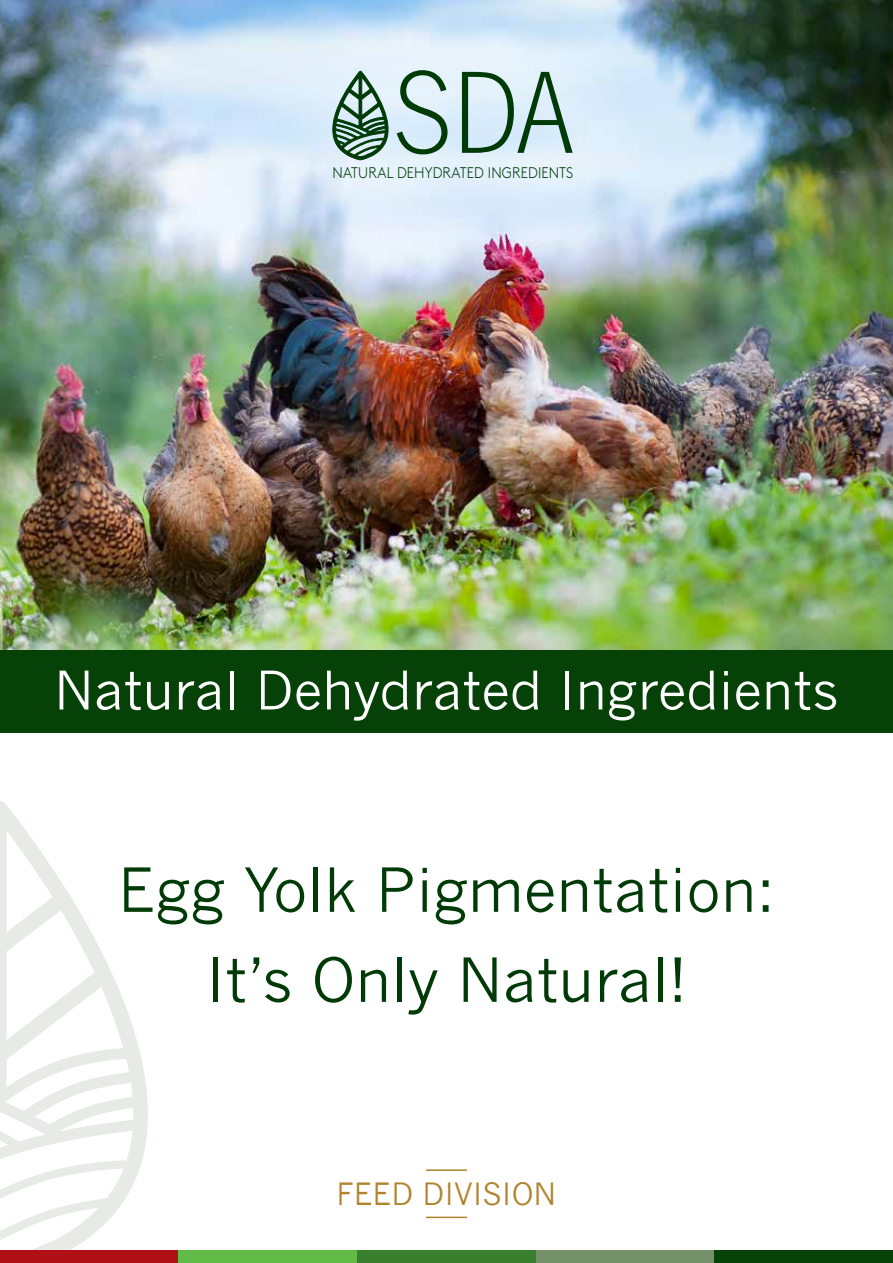
<style>
.page{position:relative;width:893px;height:1263px;background:#fff}
.page>*{position:absolute;margin:0;border:0;box-sizing:border-box;transform-origin:0 0}
.t1{font:121.35px "News Gothic T Light";color:#003b07}
.t2{font:60px/90px "News Gothic";color:#003b07;text-align:center}
.t3{font:52.5px "News Gothic";color:#fff}
.t4{font:30px "News Gothic";color:#b0832b}
.t5{font:300 15.45px "Brown Std";letter-spacing:.01em;color:#003b07;scale:.9 1}
</style>
<div class="page">
<img style="left:0;top:0;width:893px;height:651px">
<svg style="left:0;top:801px;width:148px;height:449px"></svg>
<div style="left:0;top:651px;width:893px;height:82px;background:#064207"></div>
<div style="left:0;top:1250px;width:179px;height:13px;background:#b11116"></div>
<div style="left:179px;top:1250px;width:178px;height:13px;background:#62bb46"></div>
<div style="left:357px;top:1250px;width:179px;height:13px;background:#3a7f2d"></div>
<div style="left:536px;top:1250px;width:178px;height:13px;background:#749169"></div>
<div style="left:714px;top:1250px;width:179px;height:13px;background:#064207"></div>
<div style="left:234px;top:0;width:437px;height:278px;background:#fff;opacity:.35"></div>
<svg style="left:327px;top:71px;width:62px;height:89px;background:#8fada2"></svg>
<hr style="left:426px;top:1216px;width:41px;height:2px;background:#b0832b">
<hr style="left:426px;top:1169px;width:41px;height:2px;background:#b0832b">
<h1 class="t1" style="left:393px;top:42px;width:181px">SDA</h1>
<p class="t5" style="left:332px;top:164px;width:269px">NATURAL DEHYDRATED INGREDIENTS</p>
<p class="t3" style="left:54px;top:660px;width:786px">Natural Dehydrated Ingredients</p>
<p class="t2" style="left:118px;top:845px;width:659px">Egg Yolk Pigmentation:<br>It’s Only Natural!</p>
<p class="t4" style="left:337px;top:1176px;width:221px">FEED DIVISION</p>
</div>
